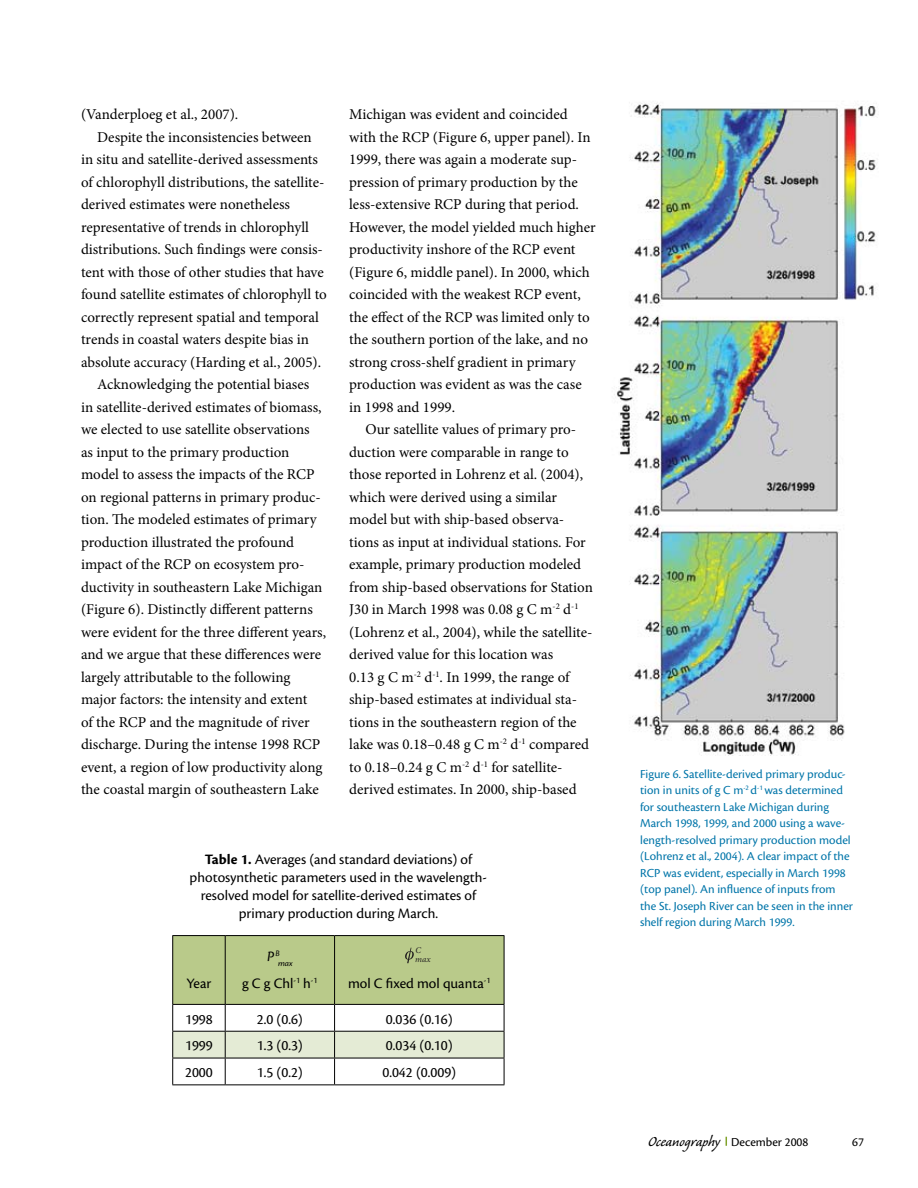
<style>
.page{position:relative;width:918px;height:1188px;background:#fff}
.page>*{position:absolute;margin:0;border:0;box-sizing:border-box;transform-origin:0 0}
.t1{font:18px "Caliban";color:#000}
.t2{font:15px/22.5px "Minion Pro";color:#000}
.t3{font:15px/18px "Cronos Pro";color:#000;text-align:center}
.t4{font:italic 15px "Cronos Pro";color:#000}
.t5{font:12.75px/16.5px "Cronos Pro";color:#0075a9}
.t6{font:12.75px "Cronos Pro";color:#000}
.t7{font:italic 8.7px/9px "Minion Pro";color:#221f1f}
.t8{font:italic 8.7px "Cronos Pro";color:#000}
.s1{font-weight:700}
.s2{font-family:"Cronos Pro";font-size:12.75px}
</style>
<div class="page">
<hr style="left:172px;top:935px;width:53px;height:1px;background:#000">
<hr style="left:225px;top:935px;width:110px;height:1px;background:#000">
<hr style="left:335px;top:935px;width:169px;height:1px;background:#000">
<hr style="left:172px;top:1084px;width:53px;height:1px;background:#000">
<hr style="left:225px;top:1084px;width:110px;height:1px;background:#000">
<hr style="left:335px;top:1084px;width:169px;height:1px;background:#000">
<svg style="left:172px;top:936px;width:333px;height:148px"></svg>
<img style="left:614px;top:103px;width:263px;height:653px">
<p class="t2" style="left:81px;top:103px;width:159px">(Vanderploeg et al., 2007).</p>
<p class="t2" style="left:97px;top:126px;width:216px">Despite the inconsistencies between</p>
<p class="t2" style="left:81px;top:148px;width:239px">in situ and satellite-derived assessments</p>
<p class="t2" style="left:81px;top:171px;width:245px">of chlorophyll distributions, the satellite-</p>
<p class="t2" style="left:81px;top:193px;width:211px">derived estimates were nonetheless</p>
<p class="t2" style="left:81px;top:216px;width:230px">representative of trends in chlorophyll</p>
<p class="t2" style="left:81px;top:238px;width:243px">distributions. Such findings were consis-</p>
<p class="t2" style="left:81px;top:261px;width:244px">tent with those of other studies that have</p>
<p class="t2" style="left:81px;top:283px;width:247px">found satellite estimates of chlorophyll to</p>
<p class="t2" style="left:81px;top:306px;width:239px">correctly represent spatial and temporal</p>
<p class="t2" style="left:81px;top:328px;width:230px">trends in coastal waters despite bias in</p>
<p class="t2" style="left:81px;top:351px;width:242px">absolute accuracy (Harding et al., 2005).</p>
<p class="t2" style="left:97px;top:373px;width:214px">Acknowledging the potential biases</p>
<p class="t2" style="left:81px;top:396px;width:242px">in satellite-derived estimates of biomass,</p>
<p class="t2" style="left:81px;top:418px;width:230px">we elected to use satellite observations</p>
<p class="t2" style="left:81px;top:441px;width:210px">as input to the primary production</p>
<p class="t2" style="left:81px;top:463px;width:235px">model to assess the impacts of the RCP</p>
<p class="t2" style="left:81px;top:486px;width:241px">on regional patterns in primary produc-</p>
<p class="t2" style="left:81px;top:508px;width:237px">tion. The modeled estimates of primary</p>
<p class="t2" style="left:81px;top:531px;width:215px">production illustrated the profound</p>
<p class="t2" style="left:81px;top:553px;width:225px">impact of the RCP on ecosystem pro-</p>
<p class="t2" style="left:81px;top:576px;width:243px">ductivity in southeastern Lake Michigan</p>
<p class="t2" style="left:81px;top:598px;width:233px">(Figure 6). Distinctly different patterns</p>
<p class="t2" style="left:81px;top:621px;width:247px">were evident for the three different years,</p>
<p class="t2" style="left:81px;top:643px;width:242px">and we argue that these differences were</p>
<p class="t2" style="left:81px;top:666px;width:211px">largely attributable to the following</p>
<p class="t2" style="left:81px;top:688px;width:228px">major factors: the intensity and extent</p>
<p class="t2" style="left:81px;top:711px;width:230px">of the RCP and the magnitude of river</p>
<p class="t2" style="left:81px;top:733px;width:241px">discharge. During the intense 1998 RCP</p>
<p class="t2" style="left:81px;top:756px;width:243px">event, a region of low productivity along</p>
<p class="t2" style="left:81px;top:778px;width:239px">the coastal margin of southeastern Lake</p>
<p class="t2" style="left:349px;top:103px;width:248px">Michigan was evident and coincided with the RCP (Figure 6, upper panel). In 1999, there was again a moderate sup&shy;pression of primary production by the less-extensive RCP during that period.<br>However, the model yielded much higher productivity inshore of the RCP event (Figure 6, middle panel). In 2000, which coincided with the weakest RCP event, the effect of the RCP was limited only to the southern portion of the lake, and no strong cross-shelf gradient in primary production was evident as was the case in 1998 and 1999.</p>
<p class="t2" style="left:349px;top:418px;width:245px;text-indent:16px">Our satellite values of primary pro&shy;duction were comparable in range to those reported in Lohrenz et al. (2004), which were derived using a similar model but with ship-based observa&shy;tions as input at individual stations. For example, primary production modeled from ship-based observations for Station J30 in March 1998 was 0.08 g C m<sup>-2</sup> d<sup>-1 </sup>(Lohrenz et al., 2004), while the satellite&shy;derived value for this location was<br>0.13 g C m<sup>-2</sup> d<sup>-1</sup>. In 1999, the range of ship-based estimates at individual sta&shy;tions in the southeastern region of the lake was 0.18–0.48 g C m<sup>-2</sup> d<sup>-1</sup> compared to 0.18–0.24 g C m<sup>-2</sup> d<sup>-1</sup> for satellite&shy;derived estimates. In 2000, ship-based</p>
<p class="t3" style="left:190px;top:851px;width:299px"><span class="s1">Table 1.</span> Averages (and standard deviations) of photosynthetic parameters used in the wavelength&shy;resolved model for satellite-derived estimates of primary production during March.</p>
<p class="t3" style="left:187px;top:974px;width:26px">Year</p>
<p class="t4" style="left:267px;top:948px;width:14px">P<sup>B</sup></p>
<p class="t8" style="left:278px;top:958px;width:16px">max</p>
<p class="t3" style="left:242px;top:974px;width:77px">g C g Chl<sup>-1</sup> h<sup>-1</sup></p>
<p class="t7" style="left:415px;top:946px;width:17px">C max</p>
<p class="t3" style="left:348px;top:974px;width:144px">mol C fixed mol quanta<sup>-1</sup></p>
<p class="t3" style="left:185px;top:1010px;width:29px">1998</p>
<p class="t3" style="left:257px;top:1010px;width:47px">2.0 (0.6)</p>
<p class="t3" style="left:386px;top:1010px;width:68px">0.036 (0.16)</p>
<p class="t3" style="left:185px;top:1037px;width:29px">1999</p>
<p class="t3" style="left:257px;top:1037px;width:47px">1.3 (0.3)</p>
<p class="t3" style="left:386px;top:1037px;width:68px">0.034 (0.10)</p>
<p class="t3" style="left:185px;top:1064px;width:29px">2000</p>
<p class="t3" style="left:257px;top:1064px;width:47px">1.5 (0.2)</p>
<p class="t3" style="left:382px;top:1064px;width:75px">0.042 (0.009)</p>
<p class="t5" style="left:640px;top:765px;width:214px">Figure 6. Satellite-derived primary produc&shy;tion in units of g C m<sup>-2</sup> d<sup>-1</sup> was determined for southeastern Lake Michigan during March 1998, 1999, and 2000 using a wave&shy;length-resolved primary production model (Lohrenz et al., 2004). A clear impact of the RCP was evident, especially in March 1998 (top panel). An influence of inputs from the St. Joseph River can be seen in the inner shelf region during March 1999.</p>
<p class="t1" style="left:648px;top:1132px;width:162px">Oceanography <span class="s2">December 2008</span></p>
<p class="t6" style="left:852px;top:1134px;width:13px">67</p>
</div>
